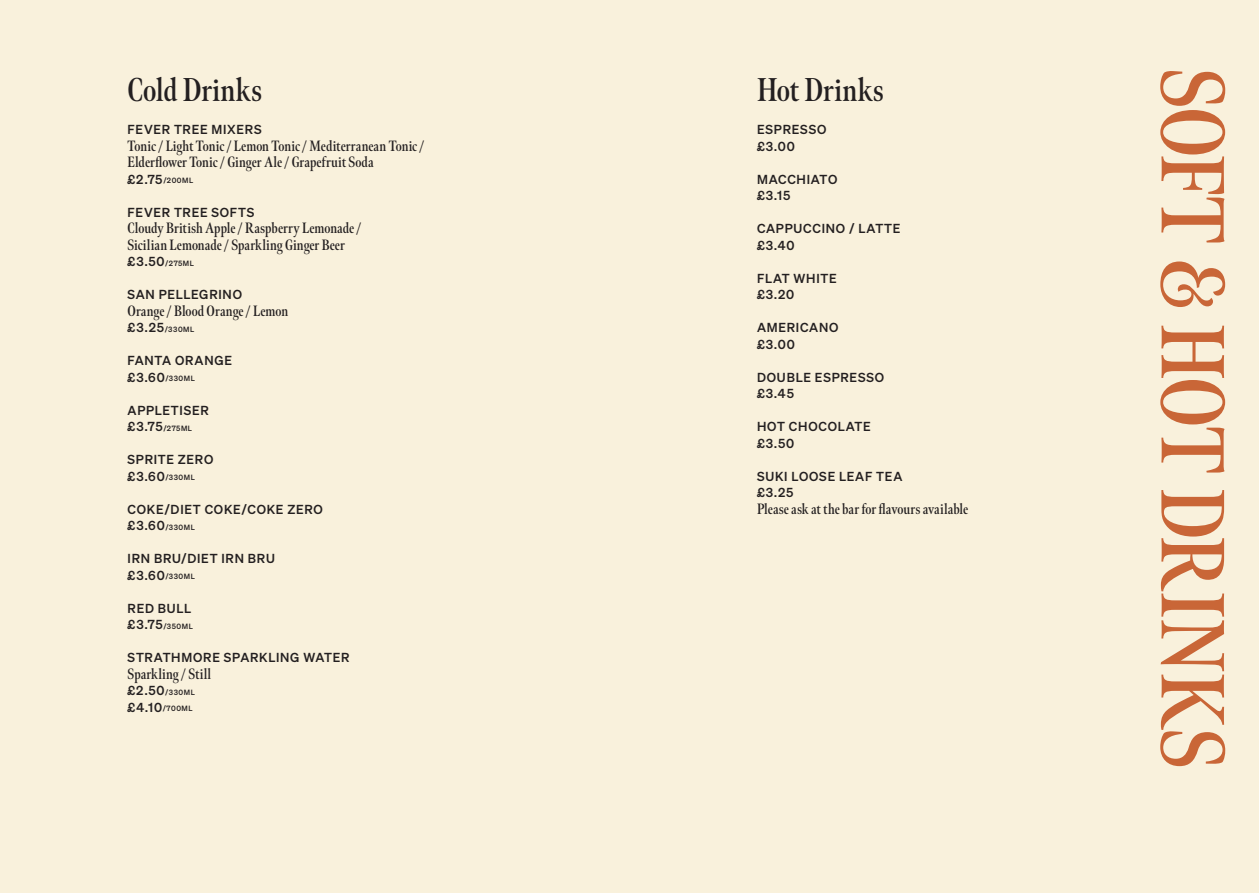
<style>
.page{position:relative;width:1259px;height:893px;background:#f9f1dc}
.page>*{position:absolute;margin:0;border:0;box-sizing:border-box;transform-origin:0 0}
.t1{font:600 extra-condensed 90px "Meno Display";letter-spacing:-.015em;color:#c96637}
.t2{font:600 extra-condensed 33px "Meno Display";letter-spacing:.005em;color:#231f20}
.t3{font:600 extra-condensed 15px "Meno Display";color:#231f20}
.t4{font:12.75px "Sohne Kraftig";letter-spacing:.06em;color:#231f20}
.t5{font:7.5px "Sohne Kraftig";letter-spacing:.075em;color:#231f20}
.s1{font-size:12.75px}
</style>
<div class="page">
<p class="t2" style="left:128px;top:70px;width:136px">Cold Drinks</p>
<p class="t4" style="left:128px;top:122px;width:135px">FEVER TREE MIXERS</p>
<p class="t3" style="left:128px;top:136px;width:298px">Tonic / Light Tonic / Lemon Tonic / Mediterranean Tonic /</p>
<p class="t3" style="left:128px;top:153px;width:248px">Elderflower Tonic / Ginger Ale / Grapefruit Soda</p>
<p class="t5" style="left:128px;top:176px;width:67px"><span class="s1">£2.75</span>/200ML</p>
<p class="t4" style="left:128px;top:204px;width:128px">FEVER TREE SOFTS</p>
<p class="t3" style="left:128px;top:219px;width:235px">Cloudy British Apple / Raspberry Lemonade /</p>
<p class="t3" style="left:128px;top:235px;width:219px">Sicilian Lemonade / Sparkling Ginger Beer</p>
<p class="t5" style="left:128px;top:258px;width:68px"><span class="s1">£3.50</span>/275ML</p>
<p class="t4" style="left:128px;top:287px;width:116px">SAN PELLEGRINO</p>
<p class="t3" style="left:128px;top:301px;width:162px">Orange / Blood Orange / Lemon</p>
<p class="t5" style="left:128px;top:324px;width:68px"><span class="s1">£3.25</span>/330ML</p>
<p class="t4" style="left:128px;top:353px;width:106px">FANTA ORANGE</p>
<p class="t5" style="left:128px;top:374px;width:69px"><span class="s1">£3.60</span>/330ML</p>
<p class="t4" style="left:128px;top:402px;width:83px">APPLETISER</p>
<p class="t5" style="left:128px;top:423px;width:66px"><span class="s1">£3.75</span>/275ML</p>
<p class="t4" style="left:128px;top:452px;width:87px">SPRITE ZERO</p>
<p class="t5" style="left:128px;top:473px;width:69px"><span class="s1">£3.60</span>/330ML</p>
<p class="t4" style="left:128px;top:501px;width:197px">COKE/DIET COKE/COKE ZERO</p>
<p class="t5" style="left:128px;top:522px;width:69px"><span class="s1">£3.60</span>/330ML</p>
<p class="t4" style="left:128px;top:551px;width:149px">IRN BRU/DIET IRN BRU</p>
<p class="t5" style="left:128px;top:572px;width:69px"><span class="s1">£3.60</span>/330ML</p>
<p class="t4" style="left:128px;top:600px;width:65px">RED BULL</p>
<p class="t5" style="left:128px;top:621px;width:67px"><span class="s1">£3.75</span>/350ML</p>
<p class="t4" style="left:128px;top:650px;width:223px">STRATHMORE SPARKLING WATER</p>
<p class="t3" style="left:128px;top:664px;width:85px">Sparkling / Still</p>
<p class="t5" style="left:128px;top:687px;width:69px"><span class="s1">£2.50</span>/330ML</p>
<p class="t5" style="left:128px;top:704px;width:66px"><span class="s1">£4.10</span>/700ML</p>
<p class="t2" style="left:757px;top:70px;width:128px">Hot Drinks</p>
<p class="t4" style="left:757px;top:122px;width:71px">ESPRESSO</p>
<p class="t4" style="left:757px;top:138px;width:39px">£3.00</p>
<p class="t4" style="left:757px;top:171px;width:82px">MACCHIATO</p>
<p class="t4" style="left:757px;top:188px;width:35px">£3.15</p>
<p class="t4" style="left:757px;top:221px;width:145px">CAPPUCCINO / LATTE</p>
<p class="t4" style="left:757px;top:237px;width:39px">£3.40</p>
<p class="t4" style="left:757px;top:270px;width:81px">FLAT WHITE</p>
<p class="t4" style="left:757px;top:287px;width:39px">£3.20</p>
<p class="t4" style="left:757px;top:320px;width:83px">AMERICANO</p>
<p class="t4" style="left:757px;top:336px;width:39px">£3.00</p>
<p class="t4" style="left:757px;top:369px;width:129px">DOUBLE ESPRESSO</p>
<p class="t4" style="left:757px;top:386px;width:38px">£3.45</p>
<p class="t4" style="left:757px;top:419px;width:115px">HOT CHOCOLATE</p>
<p class="t4" style="left:757px;top:435px;width:39px">£3.50</p>
<p class="t4" style="left:757px;top:468px;width:147px">SUKI LOOSE LEAF TEA</p>
<p class="t4" style="left:757px;top:485px;width:38px">£3.25</p>
<p class="t3" style="left:757px;top:499px;width:212px">Please ask at the bar for flavours available</p>
<p class="t1" style="left:1246px;top:68px;width:702px;rotate:90deg">SOFT &amp; HOT DRINKS</p>
</div>
